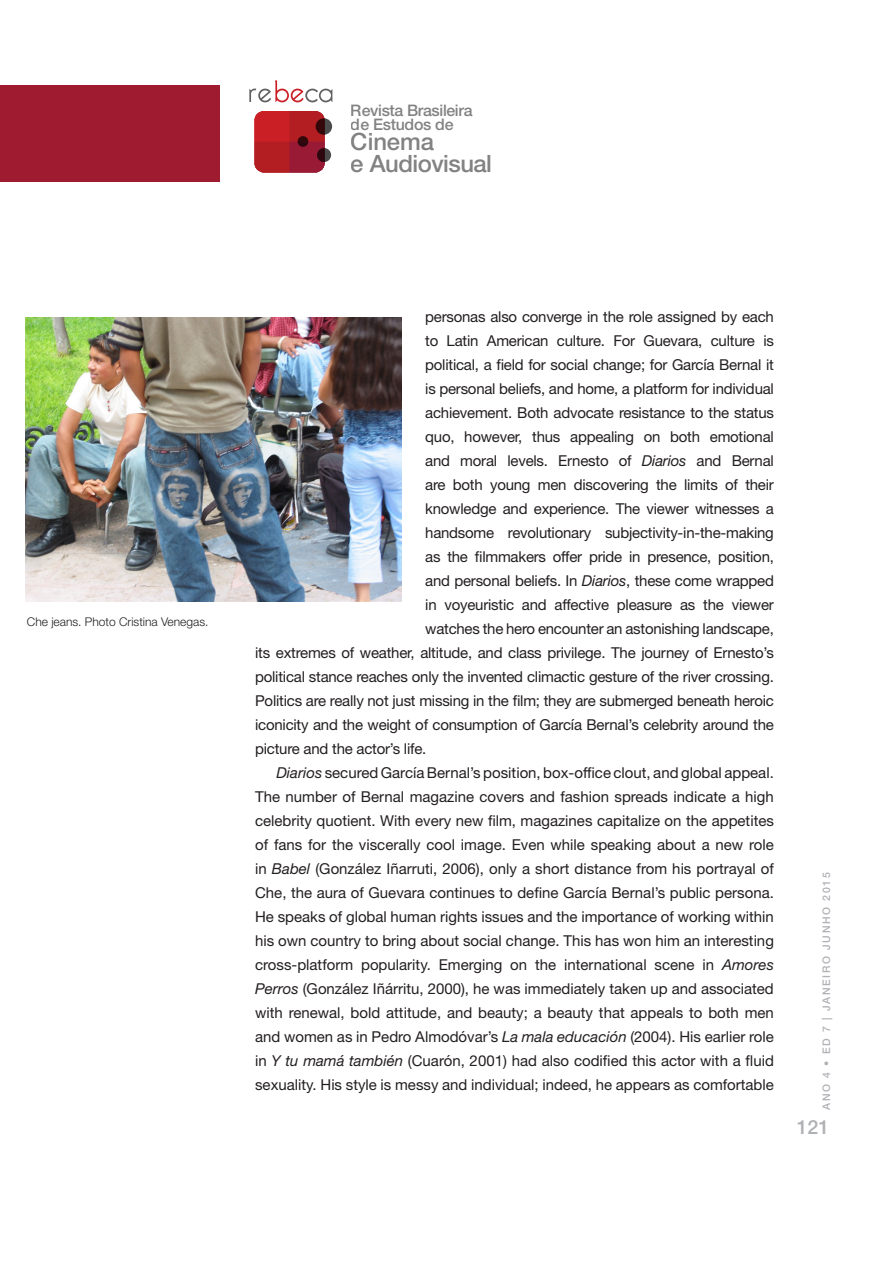
<style>
.page{position:relative;width:893px;height:1263px;background:#fff}
.page>*{position:absolute;margin:0;border:0;box-sizing:border-box;transform-origin:0 0}
.t1{font:500 23.85px/22px "Helvetica Neue LT Std";letter-spacing:-.02em;color:#828282}
.t2{font:500 19.5px "Helvetica Neue LT Std";color:#b0b1b5}
.t3{font:500 15.9px/14.1px "Helvetica Neue LT Std";letter-spacing:-.025em;color:#828282}
.corpo_texto{font:15px/24px "Helvetica Neue LT Std";letter-spacing:-.015em;color:#231f20;text-align:justify}
.legenda{font:300 12px "Helvetica Neue LT Std";color:#231f20}
.t4{font:500 10.5px "Helvetica Neue LT Std";letter-spacing:.16em;color:#b0b1b5}
.s1{font-style:italic}
</style>
<div class="page">
<div style="left:0;top:85px;width:220px;height:96px;background:#9f1c30"></div>
<svg style="left:255px;top:111px;width:69px;height:61px;background:#b31f2a"></svg>
<div style="left:298px;top:136px;width:10px;height:11px;background:#32080b;border-radius:50%"></div>
<svg style="left:317px;top:148px;width:14px;height:14px"></svg>
<svg style="left:316px;top:118px;width:16px;height:17px"></svg>
<svg style="left:249px;top:81px;width:83px;height:21px"></svg>
<img style="left:26px;top:318px;width:375px;height:284px">
<p class="t3" style="left:351px;top:103px;width:123px">Revista Brasileira de Estudos de</p>
<h1 class="t1" style="left:351px;top:130px;width:143px">Cinema<br>e Audiovisual</h1>
<p class="legenda" style="left:27px;top:614px;width:183px">Che jeans. Photo Cristina Venegas.</p>
<p class="corpo_texto" style="left:425px;top:304px;width:350px">personas also converge in the role assigned by each</p>
<p class="corpo_texto" style="left:425px;top:328px;width:350px">to Latin American culture. For Guevara, culture is</p>
<p class="corpo_texto" style="left:425px;top:352px;width:350px">political, a field for social change; for García Bernal it</p>
<p class="corpo_texto" style="left:425px;top:376px;width:350px">is personal beliefs, and home, a platform for individual</p>
<p class="corpo_texto" style="left:425px;top:400px;width:350px">achievement. Both advocate resistance to the status</p>
<p class="corpo_texto" style="left:425px;top:424px;width:350px">quo, however, thus appealing on both emotional</p>
<p class="corpo_texto" style="left:425px;top:448px;width:350px">and moral levels. Ernesto of <span class="s1">Diarios</span> and Bernal</p>
<p class="corpo_texto" style="left:425px;top:472px;width:350px">are both young men discovering the limits of their</p>
<p class="corpo_texto" style="left:425px;top:496px;width:350px">knowledge and experience. The viewer witnesses a</p>
<p class="corpo_texto" style="left:425px;top:520px;width:350px">handsome revolutionary subjectivity-in-the-making</p>
<p class="corpo_texto" style="left:425px;top:544px;width:350px">as the filmmakers offer pride in presence, position,</p>
<p class="corpo_texto" style="left:425px;top:568px;width:350px">and personal beliefs. In <span class="s1">Diarios</span>, these come wrapped</p>
<p class="corpo_texto" style="left:425px;top:592px;width:350px">in voyeuristic and affective pleasure as the viewer</p>
<p class="corpo_texto" style="left:425px;top:616px;width:350px">watches the hero encounter an astonishing landscape,</p>
<p class="corpo_texto" style="left:255px;top:640px;width:520px">its extremes of weather, altitude, and class privilege. The journey of Ernesto’s</p>
<p class="corpo_texto" style="left:255px;top:664px;width:520px">political stance reaches only the invented climactic gesture of the river crossing.</p>
<p class="corpo_texto" style="left:255px;top:688px;width:520px">Politics are really not just missing in the film; they are submerged beneath heroic</p>
<p class="corpo_texto" style="left:255px;top:712px;width:520px">iconicity and the weight of consumption of García Bernal’s celebrity around the</p>
<p class="corpo_texto" style="left:255px;top:736px;width:173px">picture and the actor’s life.</p>
<p class="corpo_texto" style="left:255px;top:760px;width:520px;text-indent:21px"><span class="s1">Diarios</span> secured García Bernal’s position, box-office clout, and global appeal.<br>The number of Bernal magazine covers and fashion spreads indicate a high celebrity quotient. With every new film, magazines capitalize on the appetites of fans for the viscerally cool image. Even while speaking about a new role in <span class="s1">Babel</span> (González Iñarruti, 2006), only a short distance from his portrayal of Che, the aura of Guevara continues to define García Bernal’s public persona.<br>He speaks of global human rights issues and the importance of working within his own country to bring about social change. This has won him an interesting cross-platform popularity. Emerging on the international scene in <span class="s1">Amores Perros</span> (González Iñárritu, 2000), he was immediately taken up and associated with renewal, bold attitude, and beauty; a beauty that appeals to both men and women as in Pedro Almodóvar’s <span class="s1">La mala educación</span> (2004). His earlier role in <span class="s1">Y tu mamá también</span> (Cuarón, 2001) had also codified this actor with a fluid sexuality. His style is messy and individual; indeed, he appears as comfortable</p>
<p class="t4" style="left:820px;top:1110px;width:239px;rotate:-90deg">ANO 4 • ED 7 | JANEIRO JUNHO 2015</p>
<h2 class="t2" style="left:797px;top:1115px;width:34px">121</h2>
</div>
